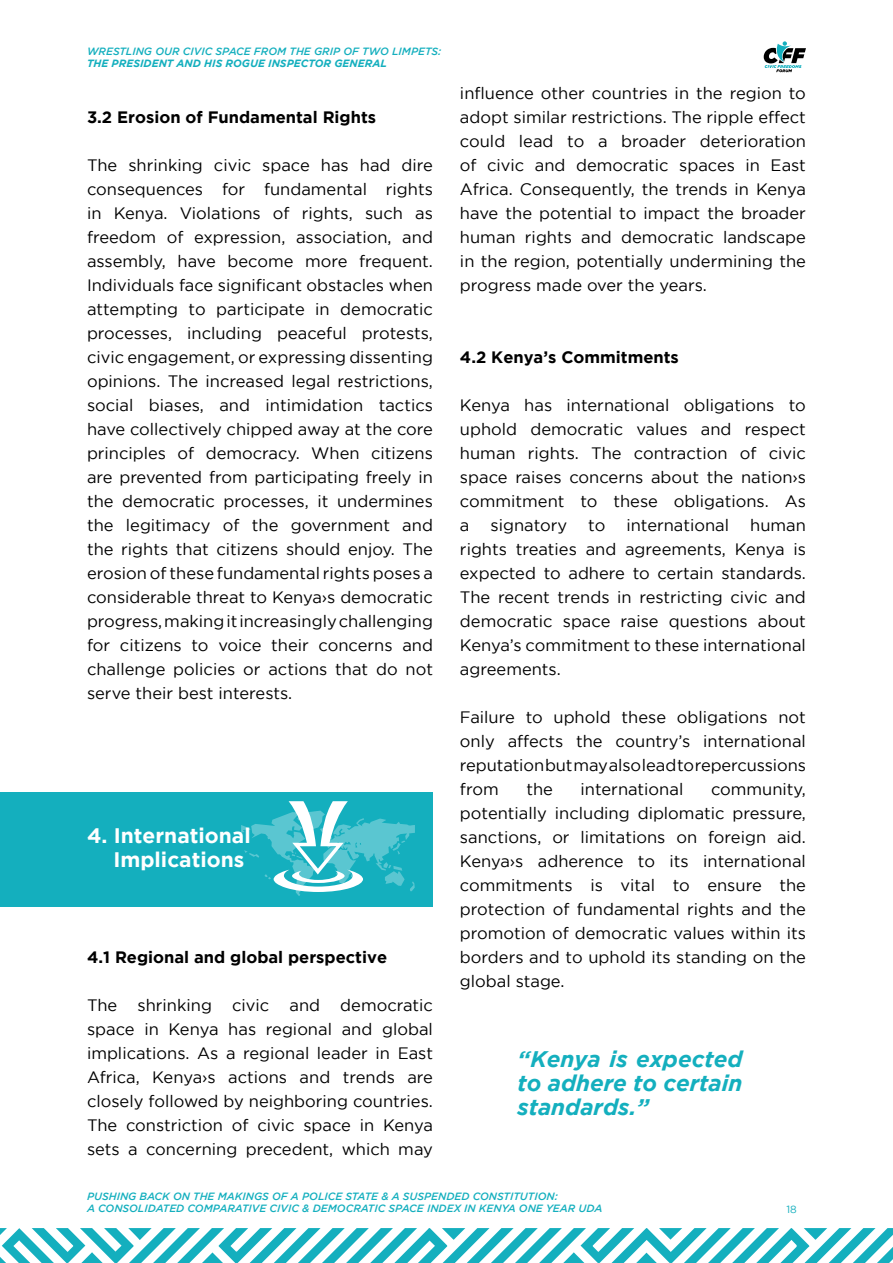
<style>
.page{position:relative;width:893px;height:1263px;background:#fff}
.page>*{position:absolute;margin:0;border:0;box-sizing:border-box;transform-origin:0 0}
.t1{font:italic 700 22.5px/24px "Gotham";color:#14afbe;text-align:justify}
.t2{font:700 21px/24px "Gotham";color:#fff;text-align:right}
.t3{font:16.5px/24px "Gotham";color:#000;text-align:justify}
.t4{font:700 16.5px "Gotham";color:#000}
.t5{font:italic 500 10.5px/12px "Gotham";color:#14afbe}
.t6{font:italic 700 10.5px "Gotham";color:#14afbe}
.t7{font:10.5px "Gotham";color:#14afbe}
</style>
<div class="page">
<svg style="left:764px;top:41px;width:42px;height:31px"></svg>
<svg style="left:0;top:1228px;width:893px;height:35px"></svg>
<div style="left:0;top:792px;width:433px;height:114px;background:#14afbe"></div>
<svg style="left:241px;top:801px;width:174px;height:95px"></svg>
<p class="t5" style="left:87px;top:45px;width:356px">WRESTLING OUR CIVIC SPACE FROM THE GRIP OF TWO LIMPETS:</p>
<p class="t6" style="left:87px;top:57px;width:302px">THE PRESIDENT AND HIS ROGUE INSPECTOR GENERAL</p>
<p class="t4" style="left:87px;top:108px;width:291px">3.2 Erosion of Fundamental Rights</p>
<p class="t3" style="left:87px;top:153px;width:347px">The shrinking civic space has had dire consequences for fundamental rights in Kenya. Violations of rights, such as freedom of expression, association, and assembly, have become more frequent.<br>Individuals face significant obstacles when attempting to participate in democratic processes, including peaceful protests, civic engagement, or expressing dissenting opinions. The increased legal restrictions, social biases, and intimidation tactics have collectively chipped away at the core principles of democracy. When citizens are prevented from participating freely in the democratic processes, it undermines the legitimacy of the government and the rights that citizens should enjoy. The erosion of these fundamental rights poses a considerable threat to Kenya›s democratic progress, making it increasingly challenging for citizens to voice their concerns and challenge policies or actions that do not serve their best interests.</p>
<p class="t2" style="left:87px;top:823px;width:165px">4. International<br>Implications</p>
<p class="t4" style="left:87px;top:948px;width:302px">4.1 Regional and global perspective</p>
<p class="t3" style="left:87px;top:993px;width:347px">The shrinking civic and democratic space in Kenya has regional and global implications. As a regional leader in East Africa, Kenya›s actions and trends are closely followed by neighboring countries.<br>The constriction of civic space in Kenya sets a concerning precedent, which may</p>
<p class="t3" style="left:460px;top:81px;width:347px">influence other countries in the region to adopt similar restrictions. The ripple effect could lead to a broader deterioration of civic and democratic spaces in East Africa. Consequently, the trends in Kenya have the potential to impact the broader human rights and democratic landscape in the region, potentially undermining the progress made over the years.</p>
<p class="t4" style="left:460px;top:348px;width:220px">4.2 Kenya’s Commitments</p>
<p class="t3" style="left:460px;top:393px;width:347px">Kenya has international obligations to uphold democratic values and respect human rights. The contraction of civic space raises concerns about the nation›s commitment to these obligations. As a</p>
<p class="t3" style="left:460px;top:513px;width:347px;text-indent:290px">human rights treaties and agreements, Kenya is expected to adhere to certain standards.<br>The recent trends in restricting civic and democratic space raise questions about Kenya’s commitment to these international agreements.</p>
<p class="t3" style="left:460px;top:705px;width:348px">Failure to uphold these obligations not only affects the country’s international reputation but may also lead to repercussions from</p>
<p class="t3" style="left:491px;top:513px;width:78px">signatory</p>
<p class="t3" style="left:588px;top:513px;width:19px">to</p>
<p class="t3" style="left:626px;top:513px;width:104px">international</p>
<p class="t3" style="left:526px;top:777px;width:28px">the</p>
<p class="t3" style="left:581px;top:777px;width:104px">international</p>
<p class="t3" style="left:460px;top:777px;width:347px;text-indent:251px">community, potentially including diplomatic pressure, sanctions, or limitations on foreign aid.<br>Kenya›s adherence to its international commitments is vital to ensure the protection of fundamental rights and the promotion of democratic values within its borders and to uphold its standing on the global stage.</p>
<h1 class="t1" style="left:517px;top:1046px;width:227px">“Kenya is expected to adhere to certain standards.”</h1>
<p class="t5" style="left:87px;top:1190px;width:517px">PUSHING BACK ON THE MAKINGS OF A POLICE STATE &amp; A SUSPENDED CONSTITUTION:<br>A CONSOLIDATED COMPARATIVE CIVIC &amp; DEMOCRATIC SPACE INDEX IN KENYA ONE YEAR UDA</p>
<p class="t7" style="left:786px;top:1204px;width:12px">18</p>
</div>
